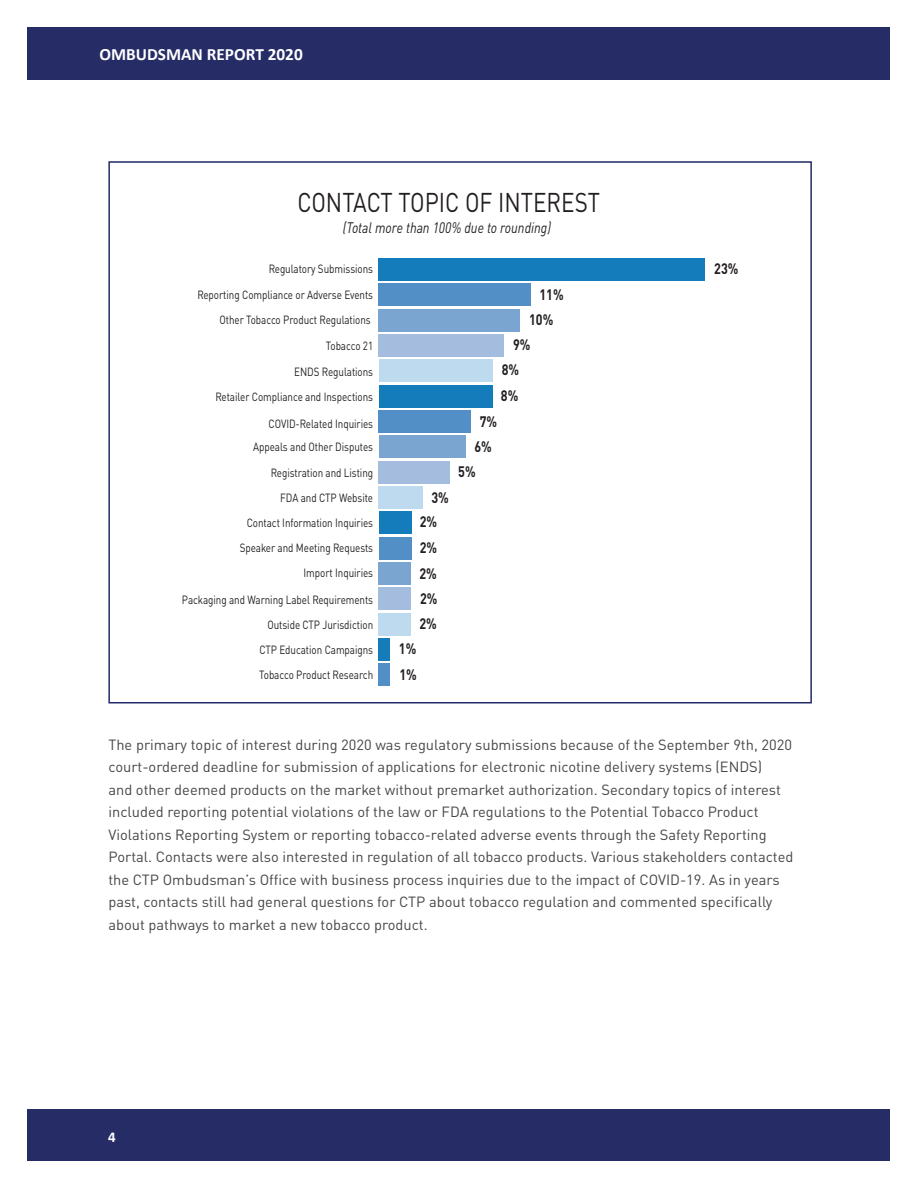
<style>
.page{position:relative;width:918px;height:1188px;background:#fff}
.page>*{position:absolute;margin:0;border:0;box-sizing:border-box;transform-origin:0 0}
.t1{font:26.85px "DIN Pro";color:#231f20;scale:.83 1}
.t2{font:700 17.25px "Calibri";color:#fff}
.t3{font:700 15px/25px "DIN Pro";color:#231f20;scale:.83 1}
.t4{font:italic 15px "DINOT";color:#231f20;scale:.83 1}
.t5{font:700 15px "Calibri";color:#fff}
.t6{font:14.7px/22.5px "DINOT";color:#454647}
.t7{font:11.85px/25px "DIN Pro";letter-spacing:-.005em;color:#231f20;text-align:right;scale:.83 1}
</style>
<div class="page">
<div style="left:27px;top:27px;width:863px;height:53px;background:#252c66"></div>
<div style="left:27px;top:1109px;width:862px;height:52px;background:#252c66"></div>
<div style="left:108px;top:161px;width:704px;height:543px;background:#fff;border:2px solid #212a67"></div>
<div style="left:379px;top:258px;width:326px;height:22px;background:#157cbc"></div>
<div style="left:379px;top:284px;width:152px;height:22px;background:#528fc6"></div>
<div style="left:379px;top:309px;width:141px;height:22px;background:#7ba5d1"></div>
<div style="left:379px;top:334px;width:125px;height:22px;background:#a4bcde"></div>
<div style="left:379px;top:360px;width:114px;height:22px;background:#bddaee"></div>
<div style="left:379px;top:385px;width:114px;height:22px;background:#157cbc"></div>
<div style="left:379px;top:410px;width:92px;height:22px;background:#528fc6"></div>
<div style="left:379px;top:436px;width:87px;height:22px;background:#7ba5d1"></div>
<div style="left:379px;top:461px;width:71px;height:22px;background:#a4bcde"></div>
<div style="left:379px;top:486px;width:44px;height:23px;background:#bddaee"></div>
<div style="left:379px;top:512px;width:32px;height:22px;background:#157cbc"></div>
<div style="left:379px;top:537px;width:32px;height:22px;background:#528fc6"></div>
<div style="left:379px;top:562px;width:32px;height:23px;background:#7ba5d1"></div>
<div style="left:379px;top:588px;width:32px;height:22px;background:#a4bcde"></div>
<div style="left:379px;top:613px;width:32px;height:22px;background:#bddaee"></div>
<div style="left:379px;top:638px;width:11px;height:23px;background:#157cbc"></div>
<div style="left:379px;top:664px;width:11px;height:22px;background:#528fc6"></div>
<p class="t2" style="left:99px;top:42px;width:205px">OMBUDSMAN REPORT 2020</p>
<p class="t1" style="left:297px;top:181px;width:366px">CONTACT TOPIC OF INTEREST</p>
<p class="t4" style="left:343px;top:216px;width:252px">(Total more than 100% due to rounding)</p>
<p class="t7" style="left:269px;top:255px;width:127px">Regulatory Submissions</p>
<p class="t7" style="left:197px;top:281px;width:213px">Reporting Compliance or Adverse Events</p>
<p class="t7" style="left:219px;top:306px;width:184px">Other Tobacco Product Regulations</p>
<p class="t7" style="left:326px;top:332px;width:58px">Tobacco 21</p>
<p class="t7" style="left:294px;top:358px;width:97px">ENDS Regulations</p>
<p class="t7" style="left:215px;top:383px;width:192px">Retailer Compliance and Inspections</p>
<p class="t7" style="left:253px;top:411px;width:146px;line-height:23.2px">COVID-Related Inquiries<br>Appeals and Other Disputes</p>
<p class="t7" style="left:240px;top:459px;width:162px">Registration and Listing<br>FDA and CTP Website<br>Contact Information Inquiries<br>Speaker and Meeting Requests<br>Import Inquiries</p>
<p class="t7" style="left:182px;top:586px;width:232px">Packaging and Warning Label Requirements<br>Outside CTP Jurisdiction<br>CTP Education Campaigns<br>Tobacco Product Research</p>
<p class="t3" style="left:420px;top:484px;width:37px;line-height:24px;text-indent:12px">3%<br>2%</p>
<p class="t3" style="left:419px;top:533px;width:23px;line-height:26.1px">2%<br>2%</p>
<p class="t3" style="left:420px;top:584px;width:23px">2%</p>
<p class="t3" style="left:420px;top:609px;width:23px">2%</p>
<p class="t3" style="left:399px;top:635px;width:23px">1%</p>
<p class="t3" style="left:399px;top:660px;width:23px">1%</p>
<p class="t3" style="left:529px;top:281px;width:43px;line-height:24.5px;text-indent:10px">11%<br>10%</p>
<p class="t3" style="left:513px;top:330px;width:23px">9%</p>
<p class="t3" style="left:501px;top:356px;width:24px">8%<br>8%</p>
<p class="t3" style="left:480px;top:407px;width:23px">7%</p>
<p class="t3" style="left:458px;top:432px;width:42px;text-indent:16px">6%<br>5%</p>
<p class="t3" style="left:714px;top:254px;width:31px">23%</p>
<p class="t6" style="left:108px;top:732px;width:687px">The primary topic of interest during 2020 was regulatory submissions because of the September 9th, 2020 court-ordered deadline for submission of applications for electronic nicotine delivery systems (ENDS)<br>and other deemed products on the market without premarket authorization. Secondary topics of interest included reporting potential violations of the law or FDA regulations to the Potential Tobacco Product Violations Reporting System or reporting tobacco-related adverse events through the Safety Reporting Portal. Contacts were also interested in regulation of all tobacco products. Various stakeholders contacted the CTP Ombudsman’s Office with business process inquiries due to the impact of COVID-19. As in years past, contacts still had general questions for CTP about tobacco regulation and commented specifically about pathways to market a new tobacco product.</p>
<p class="t5" style="left:108px;top:1127px;width:9px">4</p>
</div>
